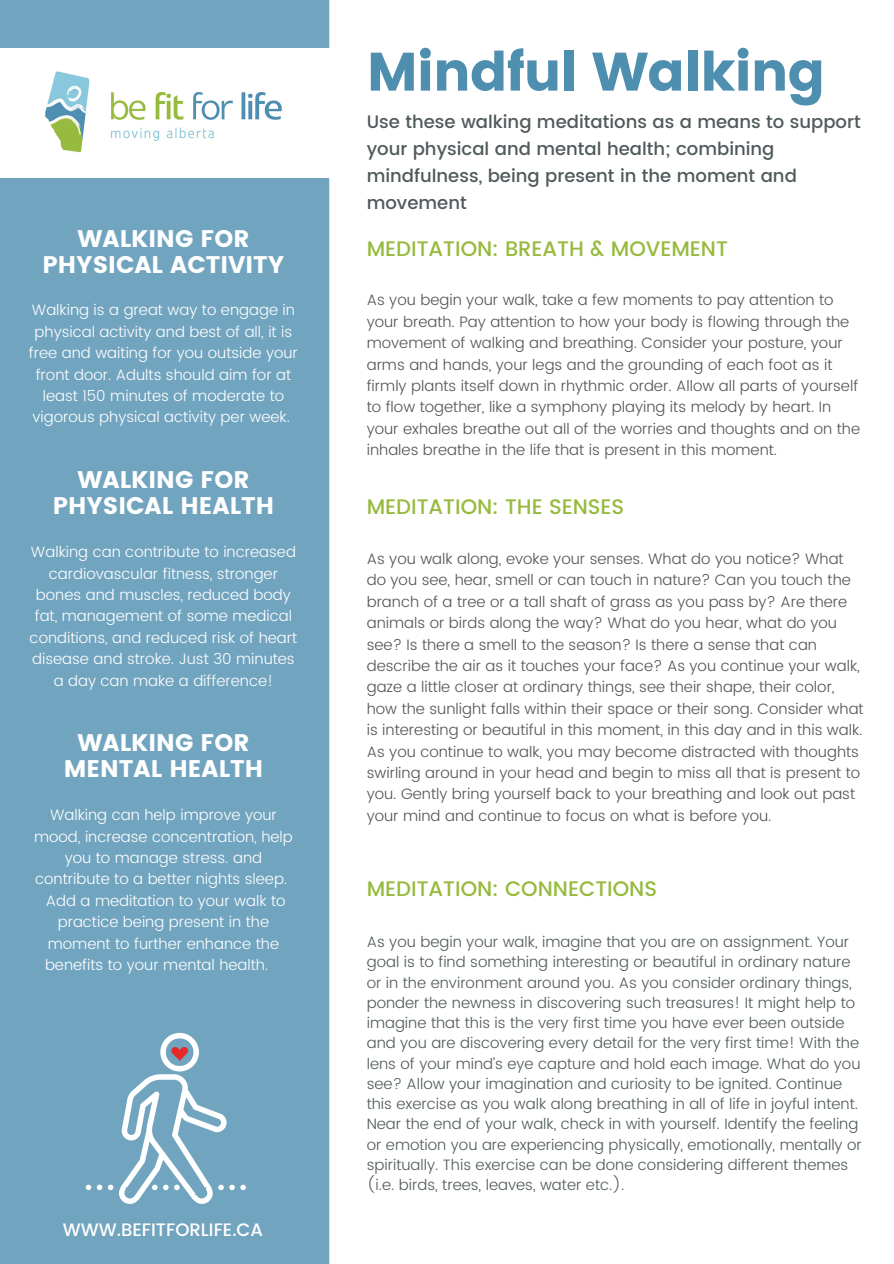
<style>
.page{position:relative;width:894px;height:1264px;background:#fff}
.page>*{position:absolute;margin:0;border:0;box-sizing:border-box;transform-origin:0 0}
.t1{font:54px "Poppins";letter-spacing:-.02em;color:#4e8eaf}
.t2{font:24px/26px "Poppins";color:#fff;text-align:center}
.t3{font:500 21px "Poppins";color:#97ba3e}
.t4{font:500 18px/27px "Poppins";color:#50595b}
.t5{font:500 18px "Poppins";color:#fff}
.t6{font:300 15px/21.5px "Poppins";color:#545454}
.t7{font:300 15px/20.2px "Poppins";color:#50595b}
.t8{font:300 15px/21.5px "Poppins";color:#fff;text-align:center}
</style>
<div class="page">
<div style="left:0;top:0;width:329px;height:1263px;background:#71a4bf"></div>
<div style="left:0;top:48px;width:345px;height:129px;background:#fff"></div>
<img style="left:45px;top:71px;width:237px;height:82px">
<svg style="left:86px;top:1032px;width:160px;height:172px;background:#88b1c8"></svg>
<h2 class="t2" style="left:43px;top:225px;width:243px">WALKING FOR<br>PHYSICAL ACTIVITY</h2>
<p class="t8" style="left:29px;top:299px;width:270px">Walking is a great way to engage in physical activity and best of all, it is free and waiting for you outside your front door. Adults should aim for at least 150 minutes of moderate to vigorous physical activity per week.</p>
<h2 class="t2" style="left:53px;top:467px;width:223px">WALKING FOR<br>PHYSICAL HEALTH</h2>
<p class="t8" style="left:30px;top:541px;width:269px">Walking can contribute to increased cardiovascular fitness, stronger bones and muscles, reduced body fat, management of some medical conditions, and reduced risk of heart disease and stroke. Just 30 minutes a day can make a difference!</p>
<h2 class="t2" style="left:64px;top:730px;width:201px">WALKING FOR<br>MENTAL HEALTH</h2>
<p class="t8" style="left:50px;top:804px;width:228px">Walking can help improve your</p>
<p class="t8" style="left:34px;top:825px;width:260px">mood, increase concentration, help</p>
<p class="t8" style="left:65px;top:847px;width:199px">you to manage stress. and</p>
<p class="t8" style="left:35px;top:868px;width:253px">contribute to a better nights sleep.</p>
<p class="t8" style="left:46px;top:889px;width:241px">Add a meditation to your walk to</p>
<p class="t8" style="left:58px;top:911px;width:213px">practice being present in the</p>
<p class="t8" style="left:48px;top:932px;width:233px">moment to further enhance the</p>
<p class="t8" style="left:45px;top:954px;width:225px">benefits to your mental health.</p>
<p class="t5" style="left:63px;top:1218px;width:202px">WWW.BEFITFORLIFE.CA</p>
<h1 class="t1" style="left:366px;top:40px;width:460px">Mindful Walking</h1>
<p class="t4" style="left:366px;top:108px;width:495px">Use these walking meditations as a means to support your physical and mental health; combining mindfulness, being present in the moment and movement</p>
<h3 class="t3" style="left:366px;top:236px;width:362px">MEDITATION: BREATH &amp; MOVEMENT</h3>
<p class="t6" style="left:366px;top:289px;width:494px">As you begin your walk, take a few moments to pay attention to your breath. Pay attention to how your body is flowing through the movement of walking and breathing. Consider your posture, your arms and hands, your legs and the grounding of each foot as it firmly plants itself down in rhythmic order. Allow all parts of yourself to flow together, like a symphony playing its melody by heart. In your exhales breathe out all of the worries and thoughts and on the inhales breathe in the life that is present in this moment.</p>
<h3 class="t3" style="left:366px;top:494px;width:259px">MEDITATION: THE SENSES</h3>
<p class="t6" style="left:366px;top:548px;width:498px">As you walk along, evoke your senses. What do you notice? What do you see, hear, smell or can touch in nature? Can you touch the branch of a tree or a tall shaft of grass as you pass by? Are there animals or birds along the way? What do you hear, what do you see? Is there a smell to the season? Is there a sense that can describe the air as it touches your face? As you continue your walk, gaze a little closer at ordinary things, see their shape, their color, how the sunlight falls within their space or their song. Consider what is interesting or beautiful in this moment, in this day and in this walk.<br>As you continue to walk, you may become distracted with thoughts swirling around in your head and begin to miss all that is present to you. Gently bring yourself back to your breathing and look out past your mind and continue to focus on what is before you.</p>
<h3 class="t3" style="left:366px;top:876px;width:292px">MEDITATION: CONNECTIONS</h3>
<p class="t7" style="left:366px;top:931px;width:496px">As you begin your walk, imagine that you are on assignment. Your goal is to find something interesting or beautiful in ordinary nature or in the environment around you. As you consider ordinary things, ponder the newness in discovering such treasures! It might help to imagine that this is the very first time you have ever been outside and you are discovering every detail for the very first time! With the lens of your mind’s eye capture and hold each image. What do you see? Allow your imagination and curiosity to be ignited. Continue this exercise as you walk along breathing in all of life in joyful intent.<br>Near the end of your walk, check in with yourself. Identify the feeling or emotion you are experiencing physically, emotionally, mentally or spiritually. This exercise can be done considering different themes (i.e. birds, trees, leaves, water etc.).</p>
</div>
